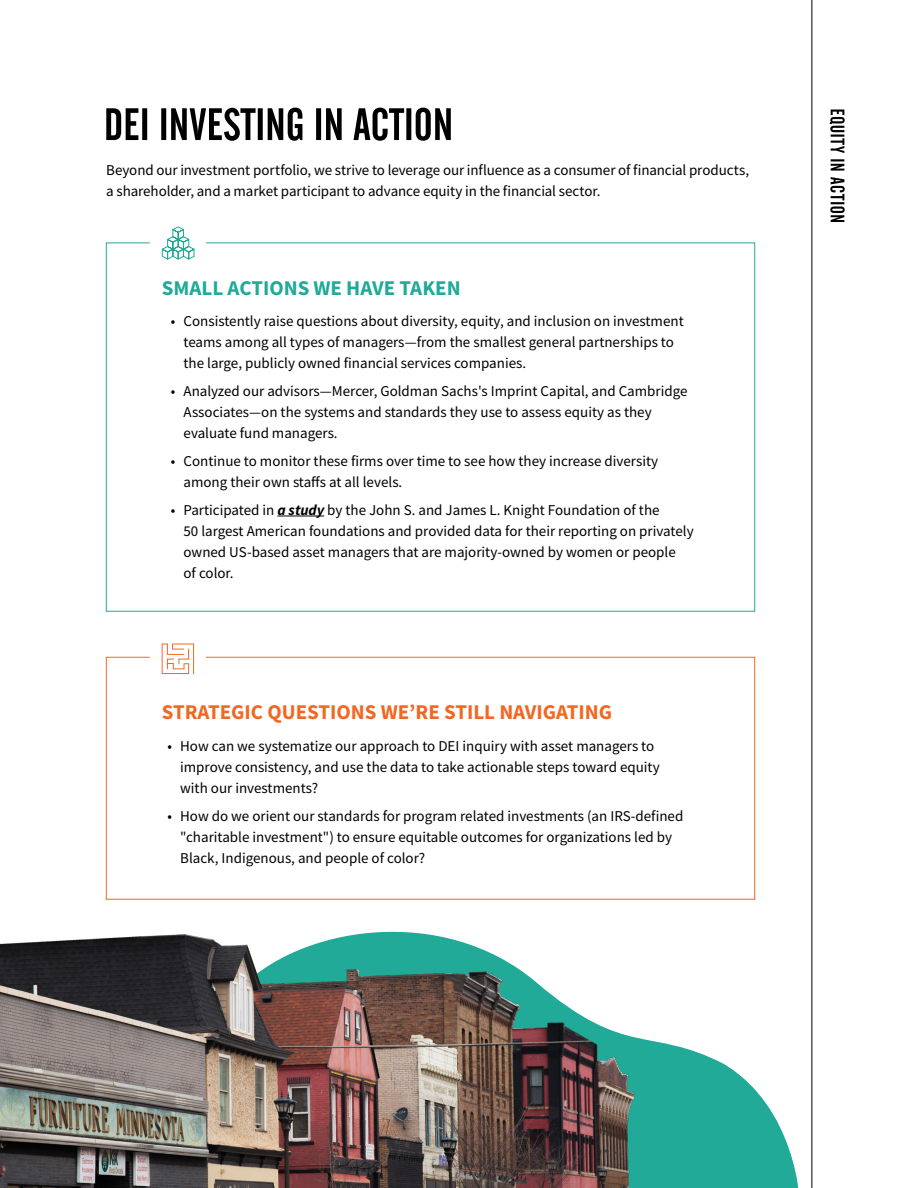
<style>
.page{position:relative;width:918px;height:1188px;background:#fff}
.page>*{position:absolute;margin:0;border:0;box-sizing:border-box;transform-origin:0 0}
.t1{font:700 21px "Source Sans Pro";color:#f26722}
.t2{font:700 21px "Source Sans Pro";color:#20aa97}
.t3{font:15px/21px "Source Sans Pro";color:#000}
.s1{font-weight:700;font-style:italic}
</style>
<div class="page">
<svg style="left:162px;top:644px;width:32px;height:13px"></svg>
<svg style="left:106px;top:657px;width:649px;height:243px"></svg>
<svg style="left:106px;top:242px;width:649px;height:370px"></svg>
<svg style="left:161px;top:226px;width:34px;height:34px"></svg>
<svg style="left:106px;top:108px;width:345px;height:33px"></svg>
<img style="left:0;top:931px;width:799px;height:257px">
<svg style="left:830px;top:110px;width:15px;height:112px"></svg>
<hr style="left:812px;top:0;width:1px;height:1188px;background:#000">
<p class="t3" style="left:106px;top:159px;width:644px">Beyond our investment portfolio, we strive to leverage our influence as a consumer of financial products, a shareholder, and a market participant to advance equity in the financial sector.</p>
<h1 class="t2" style="left:162px;top:274px;width:300px">SMALL ACTIONS WE HAVE TAKEN</h1>
<p class="t3" style="left:184px;top:311px;width:502px;text-indent:-13px">• Consistently raise questions about diversity, equity, and inclusion on investment teams among all types of managers—from the smallest general partnerships to the large, publicly owned financial services companies.</p>
<p class="t3" style="left:184px;top:380px;width:506px;text-indent:-13px">• Analyzed our advisors—Mercer, Goldman Sachs's Imprint Capital, and Cambridge<br>Associates—on the systems and standards they use to assess equity as they evaluate fund managers.</p>
<p class="t3" style="left:184px;top:450px;width:476px;text-indent:-13px">• Continue to monitor these firms over time to see how they increase diversity among their own staffs at all levels.</p>
<p class="t3" style="left:184px;top:499px;width:512px;text-indent:-13px">• Participated in <span class="s1">a study</span> by the John S. and James L. Knight Foundation of the<br>50 largest American foundations and provided data for their reporting on privately owned US-based asset managers that are majority-owned by women or people<br>of color.</p>
<h1 class="t1" style="left:162px;top:698px;width:452px">STRATEGIC QUESTIONS WE’RE STILL NAVIGATING</h1>
<p class="t3" style="left:180px;top:736px;width:481px;text-indent:-13px">• How can we systematize our approach to DEI inquiry with asset managers to improve consistency, and use the data to take actionable steps toward equity with our investments?</p>
<p class="t3" style="left:180px;top:805px;width:505px;text-indent:-13px">• How do we orient our standards for program related investments (an IRS-defined "charitable investment") to ensure equitable outcomes for organizations led by<br>Black, Indigenous, and people of color?</p>
</div>
